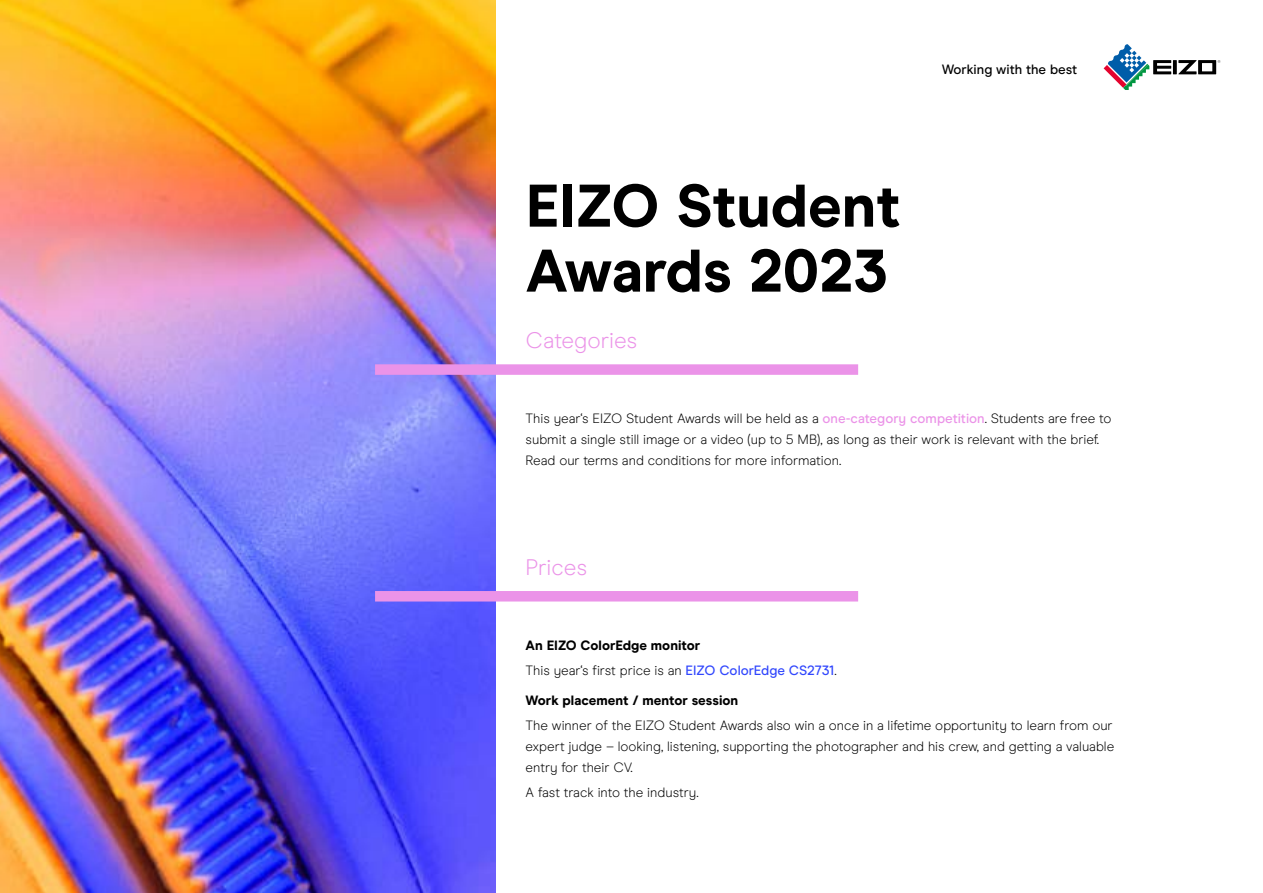
<style>
.page{position:relative;width:1263px;height:893px;background:#fff}
.page>*{position:absolute;margin:0;border:0;box-sizing:border-box;transform-origin:0 0}
.t1{font:800 60px/64.9px "Modern Era";color:#000}
.t2{font:300 22.5px "Modern Era";color:#eb93e8}
.t3{font:300 13.5px/21px "Modern Era";color:#000}
.t4{font:800 13.5px "Modern Era";color:#000}
.t5{font:500 13.5px "Modern Era";color:#000}
.s1{font-weight:500;color:#eb93e8}
.s2{font-weight:800}
.s3{font-weight:500;color:#3147fd}
</style>
<div class="page">
<svg style="left:1103px;top:44px;width:117px;height:46px"></svg>
<img style="left:0;top:0;width:496px;height:893px">
<div style="left:375px;top:364px;width:483px;height:11px;background:#eb93e8"></div>
<div style="left:375px;top:591px;width:483px;height:10px;background:#eb93e8"></div>
<p class="t5" style="left:942px;top:62px;width:137px">Working with the best</p>
<h1 class="t1" style="left:526px;top:174px;width:376px">EIZO Student<br>Awards 2023</h1>
<h2 class="t2" style="left:526px;top:327px;width:113px">Categories</h2>
<p class="t3" style="left:526px;top:408px;width:587px">This year‘s EIZO Student Awards will be held as a <span class="s1">one-category competition</span>. Students are free to submit a single still image or a video (up to 5 MB), as long as their work is relevant with the brief.<br>Read our terms and conditions for more information.</p>
<h2 class="t2" style="left:526px;top:554px;width:63px">Prices</h2>
<p class="t3" style="left:526px;top:633px;width:313px;line-height:25.2px"><span class="s2">An EIZO ColorEdge monitor<br></span>This year‘s first price is an <span class="s3">EIZO ColorEdge CS2731</span>.</p>
<p class="t4" style="left:526px;top:692px;width:214px">Work placement / mentor session</p>
<p class="t3" style="left:526px;top:715px;width:590px">The winner of the EIZO Student Awards also win a once in a lifetime opportunity to learn from our expert judge – looking, listening, supporting the photographer and his crew, and getting a valuable entry for their CV.</p>
<p class="t3" style="left:526px;top:782px;width:175px">A fast track into the industry.</p>
</div>
